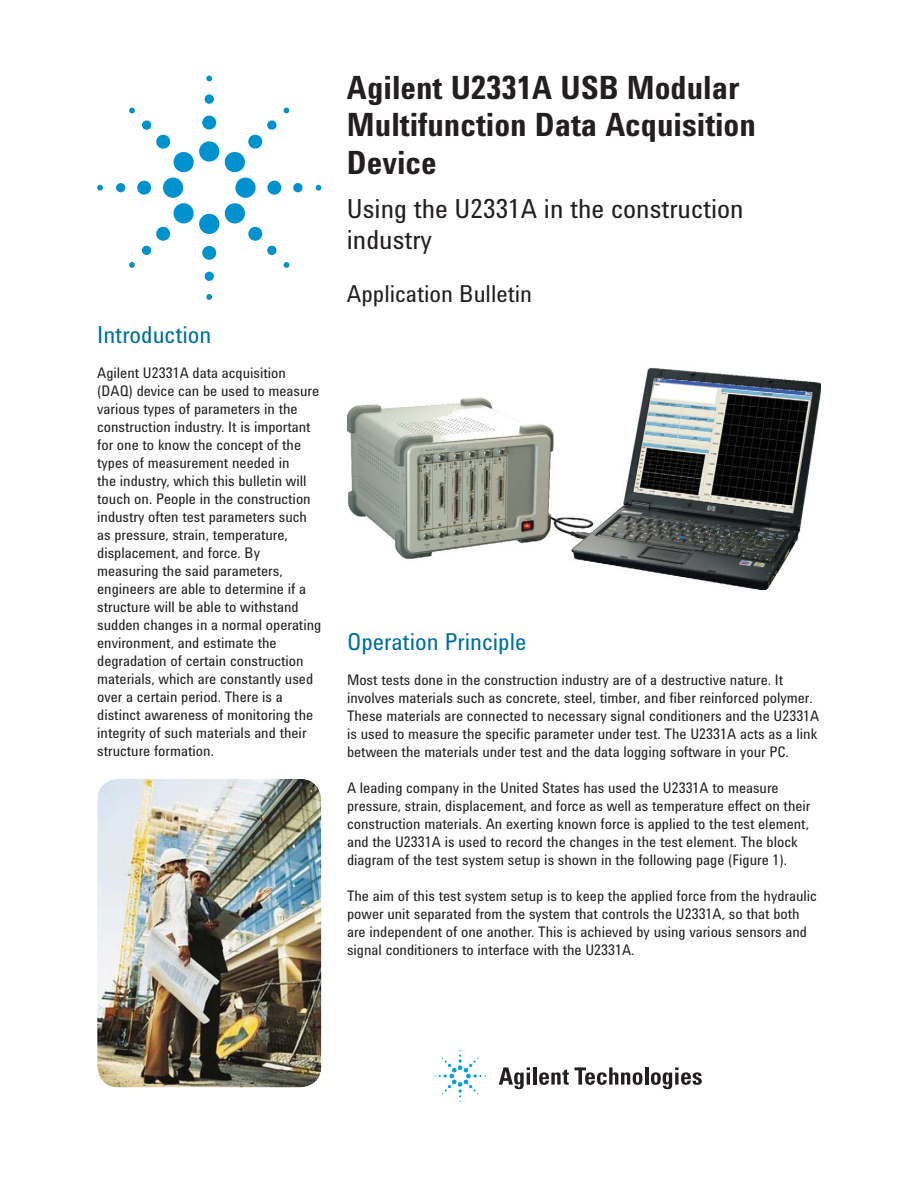
<style>
.page{position:relative;width:918px;height:1188px;background:#fff}
.page>*{position:absolute;margin:0;border:0;box-sizing:border-box;transform-origin:0 0}
.t1{font:700 33px/37.5px "Agilent Condensed CFF";color:#231f20}
.t2{font:27px/31.5px "Agilent Condensed CFF";color:#231f20}
.t3{font:24px "Agilent Condensed CFF";color:#00709d}
.t4{font:24px "Agilent Condensed CFF";color:#231f20}
.t5{font:15px/18px "Agilent Condensed CFF";color:#231f20}
</style>
<div class="page">
<svg style="left:499px;top:1067px;width:31px;height:22px"></svg>
<hr style="left:533px;top:1067px;width:4px;height:18px;background:#231f20">
<svg style="left:539px;top:1067px;width:103px;height:18px"></svg>
<hr style="left:645px;top:1067px;width:3px;height:18px;background:#231f20">
<svg style="left:651px;top:1067px;width:51px;height:22px"></svg>
<svg style="left:434px;top:1050px;width:52px;height:52px"></svg>
<div style="left:199px;top:141px;width:20px;height:21px;background:#0092cf;border-radius:50%"></div>
<div style="left:202px;top:116px;width:14px;height:14px;background:#0092cf;border-radius:50%"></div>
<div style="left:205px;top:94px;width:9px;height:10px;background:#0092cf;border-radius:50%"></div>
<svg style="left:206px;top:76px;width:6px;height:5px"></svg>
<div style="left:235px;top:178px;width:21px;height:20px;background:#0092cf;border-radius:50%"></div>
<div style="left:267px;top:181px;width:14px;height:14px;background:#0092cf;border-radius:50%"></div>
<div style="left:293px;top:183px;width:10px;height:9px;background:#0092cf;border-radius:50%"></div>
<svg style="left:316px;top:185px;width:5px;height:6px"></svg>
<div style="left:199px;top:214px;width:20px;height:20px;background:#0092cf;border-radius:50%"></div>
<div style="left:202px;top:246px;width:14px;height:14px;background:#0092cf;border-radius:50%"></div>
<div style="left:205px;top:272px;width:9px;height:9px;background:#0092cf;border-radius:50%"></div>
<svg style="left:206px;top:294px;width:6px;height:6px"></svg>
<div style="left:163px;top:178px;width:20px;height:20px;background:#0092cf;border-radius:50%"></div>
<div style="left:137px;top:181px;width:14px;height:14px;background:#0092cf;border-radius:50%"></div>
<div style="left:116px;top:183px;width:9px;height:9px;background:#0092cf;border-radius:50%"></div>
<svg style="left:97px;top:185px;width:6px;height:6px"></svg>
<svg style="left:224px;top:120px;width:53px;height:53px"></svg>
<svg style="left:283px;top:107px;width:7px;height:7px"></svg>
<svg style="left:224px;top:203px;width:53px;height:52px"></svg>
<svg style="left:283px;top:262px;width:7px;height:6px"></svg>
<svg style="left:142px;top:203px;width:52px;height:52px"></svg>
<svg style="left:129px;top:262px;width:6px;height:6px"></svg>
<svg style="left:142px;top:120px;width:52px;height:53px"></svg>
<svg style="left:129px;top:107px;width:6px;height:7px"></svg>
<img style="left:347px;top:368px;width:474px;height:221px">
<img style="left:97px;top:779px;width:224px;height:308px;border-radius:21px">
<h3 class="t3" style="left:97px;top:326px;width:116px">Introduction</h3>
<p class="t5" style="left:97px;top:366px;width:226px">Agilent U2331A data acquisition (DAQ) device can be used to measure various types of parameters in the construction industry. It is important for one to know the concept of the types of measurement needed in<br>the industry, which this bulletin will touch on. People in the construction industry often test parameters such as pressure, strain, temperature, displacement, and force. By measuring the said parameters, engineers are able to determine if a structure will be able to withstand sudden changes in a normal operating environment, and estimate the degradation of certain construction materials, which are constantly used over a certain period. There is a distinct awareness of monitoring the integrity of such materials and their structure formation.</p>
<h1 class="t1" style="left:347px;top:72px;width:411px">Agilent U2331A USB Modular<br>Multifunction Data Acquisition<br>Device</h1>
<h2 class="t2" style="left:347px;top:196px;width:398px">Using the U2331A in the construction industry</h2>
<h3 class="t4" style="left:347px;top:285px;width:187px">Application Bulletin</h3>
<h3 class="t3" style="left:347px;top:633px;width:181px">Operation Principle</h3>
<p class="t5" style="left:347px;top:672px;width:474px">Most tests done in the construction industry are of a destructive nature. It involves materials such as concrete, steel, timber, and fiber reinforced polymer.<br>These materials are connected to necessary signal conditioners and the U2331A is used to measure the specific parameter under test. The U2331A acts as a link between the materials under test and the data logging software in your PC.</p>
<p class="t5" style="left:347px;top:780px;width:465px">A leading company in the United States has used the U2331A to measure pressure, strain, displacement, and force as well as temperature effect on their construction materials. An exerting known force is applied to the test element, and the U2331A is used to record the changes in the test element. The block diagram of the test system setup is shown in the following page (Figure 1).</p>
<p class="t5" style="left:347px;top:888px;width:471px">The aim of this test system setup is to keep the applied force from the hydraulic power unit separated from the system that controls the U2331A, so that both are independent of one another. This is achieved by using various sensors and signal conditioners to interface with the U2331A.</p>
</div>
